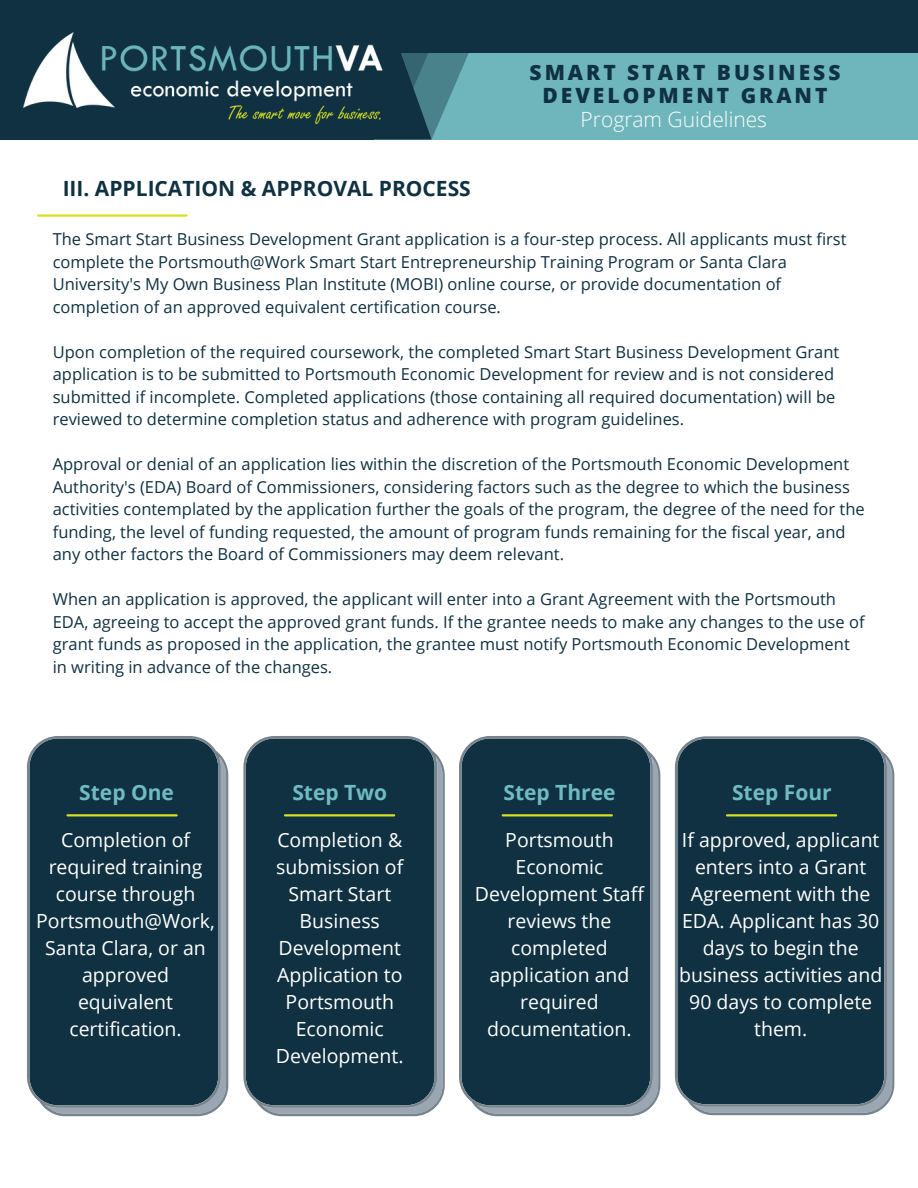
<style>
.page{position:relative;width:918px;height:1188px;background:#fff}
.page>*{position:absolute;margin:0;border:0;box-sizing:border-box;transform-origin:0 0}
.t1{font:800 21px/23.7px "Open Sans";letter-spacing:.145em;color:#103141;text-align:center}
.t2{font:700 21px "Open Sans";color:#103141}
.t3{font:700 21px "Open Sans";color:#70bbc2}
.t4{font:300 21px "Open Sans";color:#fbfeff}
.t5{font:19.5px/27px "Open Sans";color:#fff;text-align:center}
.t6{font:19.5px/27px "Open Sans";color:#fbfeff;text-align:center}
.t7{font:16.5px/22.5px "Open Sans";color:#103141}
</style>
<div class="page">
<svg style="left:675px;top:736px;width:219px;height:379px;background:#1e3c4b"></svg>
<div style="left:0;top:0;width:918px;height:140px;background:#103141"></div>
<div style="left:374px;top:53px;width:544px;height:87px;background:#6fb6bc"></div>
<img style="left:23px;top:32px;width:320px;height:75px">
<img style="left:228px;top:102px;width:115px;height:23px">
<svg style="left:343px;top:44px;width:126px;height:96px"></svg>
<hr style="left:38px;top:214px;width:149px;height:3px;background:#d9e021">
<svg style="left:459px;top:736px;width:201px;height:380px;background:#1f3d4c"></svg>
<svg style="left:243px;top:736px;width:202px;height:380px;background:#1f3e4d"></svg>
<svg style="left:27px;top:736px;width:201px;height:380px;background:#1e3d4c"></svg>
<hr style="left:68px;top:814px;width:109px;height:2px;background:#d9e021">
<hr style="left:285px;top:814px;width:109px;height:2px;background:#d9e021">
<hr style="left:503px;top:814px;width:109px;height:2px;background:#d9e021">
<hr style="left:727px;top:814px;width:109px;height:2px;background:#d9e021">
<p class="t2" style="left:63px;top:173px;width:410px">III. APPLICATION &amp; APPROVAL PROCESS</p>
<p class="t1" style="left:530px;top:60px;width:312px">SMART START BUSINESS<br>DEVELOPMENT GRANT</p>
<p class="t4" style="left:581px;top:105px;width:188px">Program Guidelines</p>
<p class="t7" style="left:53px;top:228px;width:795px">The Smart Start Business Development Grant application is a four-step process. All applicants must first complete the Portsmouth@Work Smart Start Entrepreneurship Training Program or Santa Clara University's My Own Business Plan Institute (MOBI) online course, or provide documentation of completion of an approved equivalent certification course.</p>
<p class="t7" style="left:53px;top:340px;width:788px">Upon completion of the required coursework, the completed Smart Start Business Development Grant application is to be submitted to Portsmouth Economic Development for review and is not considered submitted if incomplete. Completed applications (those containing all required documentation) will be reviewed to determine completion status and adherence with program guidelines.</p>
<p class="t7" style="left:53px;top:453px;width:814px">Approval or denial of an application lies within the discretion of the Portsmouth Economic Development Authority's (EDA) Board of Commissioners, considering factors such as the degree to which the business activities contemplated by the application further the goals of the program, the degree of the need for the funding, the level of funding requested, the amount of program funds remaining for the fiscal year, and any other factors the Board of Commissioners may deem relevant.</p>
<p class="t7" style="left:53px;top:588px;width:813px">When an application is approved, the applicant will enter into a Grant Agreement with the Portsmouth EDA, agreeing to accept the approved grant funds. If the grantee needs to make any changes to the use of grant funds as proposed in the application, the grantee must notify Portsmouth Economic Development in writing in advance of the changes.</p>
<p class="t3" style="left:79px;top:778px;width:96px">Step One</p>
<p class="t3" style="left:503px;top:778px;width:114px">Step Three</p>
<p class="t6" style="left:475px;top:826px;width:171px">Portsmouth<br>Economic<br>Development Staff reviews the completed application and required documentation.</p>
<p class="t3" style="left:292px;top:778px;width:96px">Step Two</p>
<p class="t5" style="left:36px;top:826px;width:180px">Completion of required training course through<br>Portsmouth@Work,<br>Santa Clara, or an approved equivalent certification.</p>
<p class="t5" style="left:276px;top:826px;width:129px">Completion &amp; submission of<br>Smart Start<br>Business<br>Development<br>Application to<br>Portsmouth<br>Economic<br>Development.</p>
<p class="t3" style="left:732px;top:778px;width:101px">Step Four</p>
<p class="t5" style="left:679px;top:826px;width:205px">If approved, applicant enters into a Grant<br>Agreement with the<br>EDA. Applicant has 30 days to begin the business activities and<br>90 days to complete them.</p>
</div>
